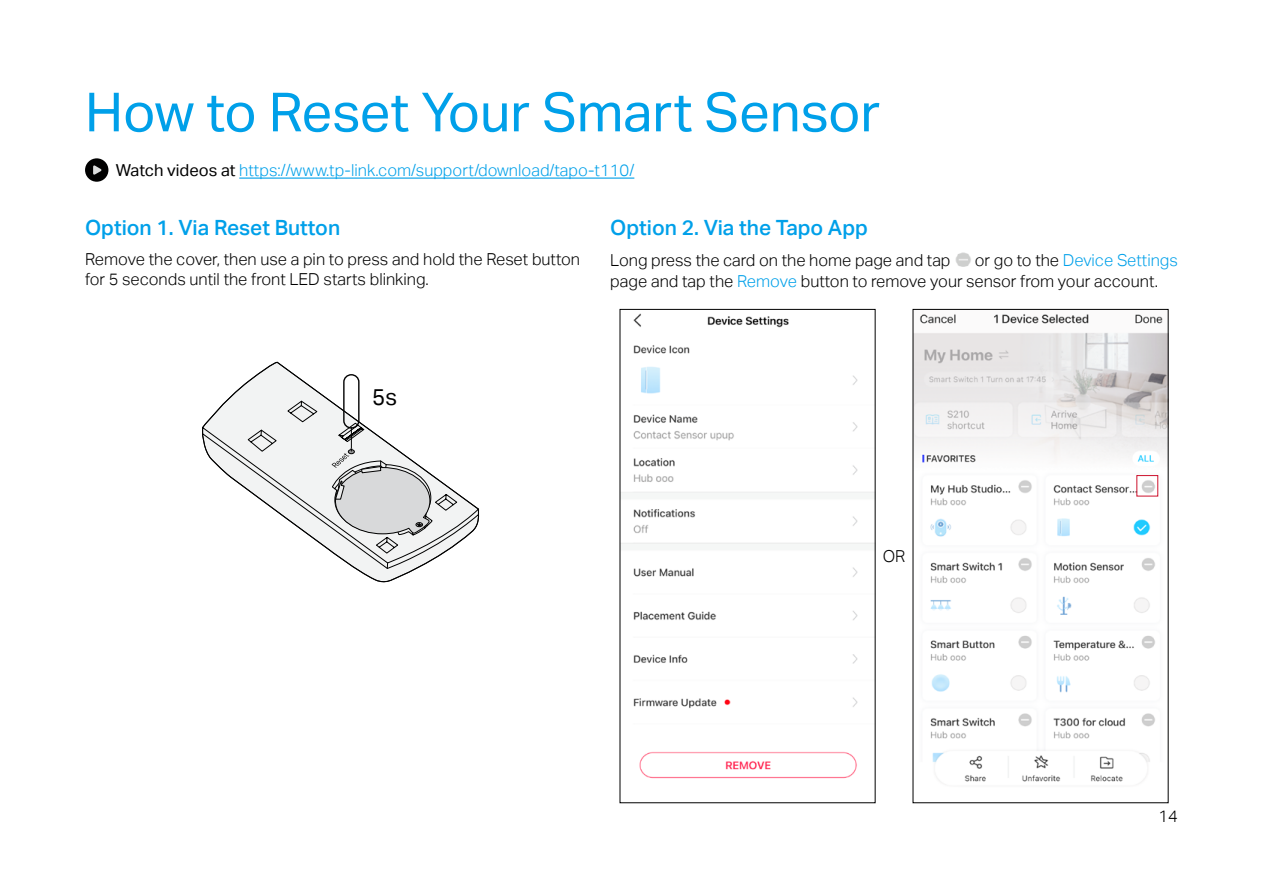
<style>
.page{position:relative;width:1263px;height:893px;background:#fff}
.page>*{position:absolute;margin:0;border:0;box-sizing:border-box;transform-origin:0 0}
.t1{font:54px "TP Link Aktiv Regular";color:#00a0e9}
.t2{font:22.95px "TP Link Aktiv Regular";color:#000}
.t3{font:21px "TP Link Aktiv Medium";color:#00a0e9}
.t4{font:16.5px/20.9px "TP Link Aktiv Light";color:#000}
.t5{font:16.5px "TP Link Aktiv Light";color:#00a0e9}
.s1{font-family:"TP Link Aktiv Regular";color:#000}
.s2{color:#00a0e9}
</style>
<div class="page">
<hr style="left:239px;top:178px;width:395px;height:1px;background:#00a0e9">
<div style="left:85px;top:158px;width:23px;height:24px;background:#000;border-radius:50%"></div>
<svg style="left:93px;top:165px;width:9px;height:10px"></svg>
<img style="left:955px;top:252px;width:16px;height:15px">
<img style="left:622px;top:313px;width:251px;height:466px">
<img style="left:915px;top:314px;width:251px;height:468px">
<div style="left:1136px;top:475px;width:22px;height:21px;border:1px solid #cd122d"></div>
<svg style="left:202px;top:361px;width:277px;height:222px"></svg>
<div style="left:343px;top:374px;width:16px;height:55px;border:1px solid #000;border-radius:7px"></div>
<svg style="left:248px;top:401px;width:209px;height:168px"></svg>
<h1 class="t1" style="left:85px;top:81px;width:797px">How to Reset Your Smart Sensor</h1>
<p class="t5" style="left:116px;top:161px;width:520px"><span class="s1">Watch videos at</span> https://www.tp-link.com/support/download/tapo-t110/</p>
<p class="t3" style="left:610px;top:215px;width:259px">Option 2. Via the Tapo App</p>
<p class="t4" style="left:610px;top:250px;width:342px">Long press the card on the home page and tap</p>
<p class="t3" style="left:85px;top:215px;width:257px">Option 1. Via Reset Button</p>
<p class="t4" style="left:85px;top:249px;width:497px;line-height:19.8px">Remove the cover, then use a pin to press and hold the Reset button for 5 seconds until the front LED starts blinking.</p>
<p class="t4" style="left:610px;top:250px;width:569px;text-indent:365px">or go to the <span class="s2">Device Settings </span>page and tap the <span class="s2">Remove</span> button to remove your sensor from your account.</p>
<h2 class="t2" style="left:372px;top:383px;width:26px">5s</h2>
<p class="t4" style="left:883px;top:546px;width:24px">OR</p>
<p class="t4" style="left:1158px;top:806px;width:21px">14</p>
</div>
